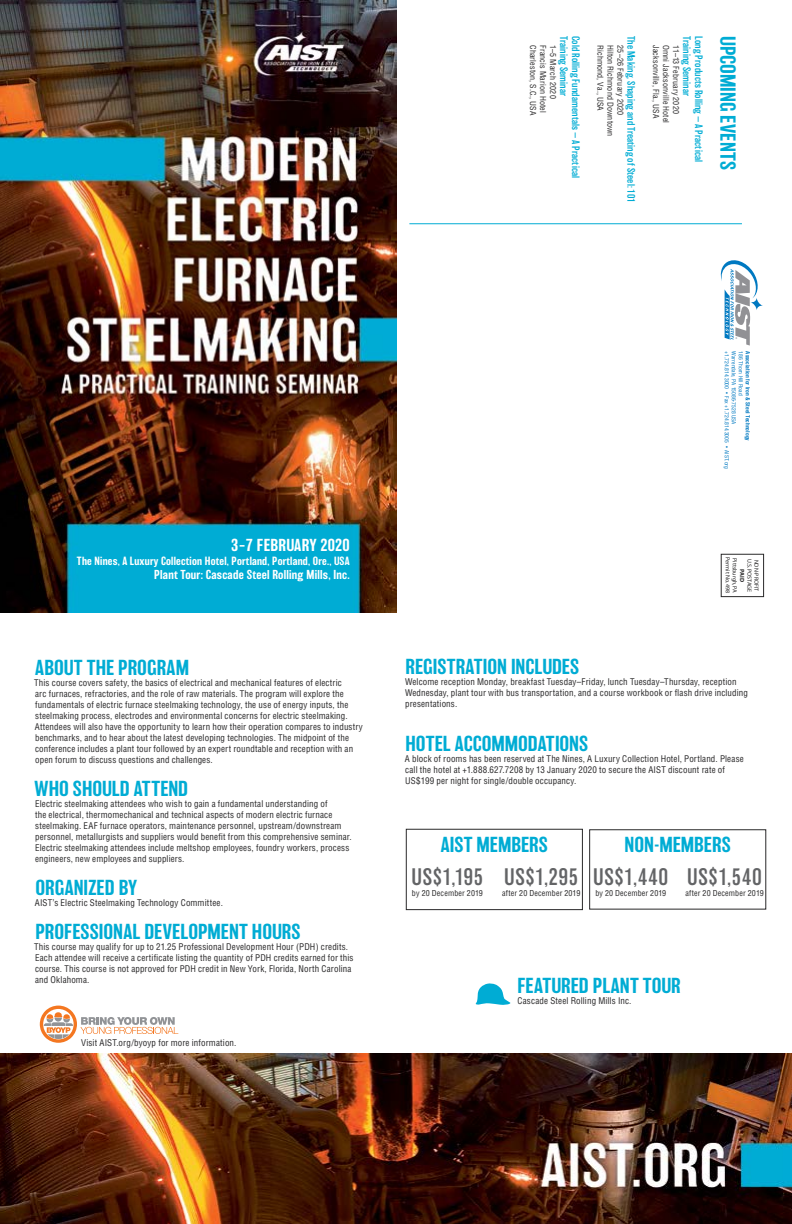
<style>
.page{position:relative;width:792px;height:1224px;background:#fff}
.page>*{position:absolute;margin:0;border:0;box-sizing:border-box;transform-origin:0 0}
.t1{font:300 22px "Balboa";letter-spacing:.025em;color:#636466}
.t2{font:500 20px "Balboa";color:#00acd4}
.t3{font:500 16px "Balboa";letter-spacing:.02em;color:#fff}
.t4{font:500 12px "Balboa";letter-spacing:.02em;color:#fff}
.t5{font:500 11px "Balboa";letter-spacing:.02em;color:#fff}
.t6{font:300 10px "Balboa";letter-spacing:.01em;color:#00acd4}
.t7{font:condensed 9px/11px "Helvetica";letter-spacing:.015em;color:#292829}
.t8{font:condensed 8px "Helvetica";letter-spacing:.02em;color:#292829}
.t9{font:6px "Myriad";color:#292829}
.t10{font:700 6px "Myriad";color:#292829}
.t11{font:condensed 5.6px "Helvetica";color:#0079c1}
.t12{font:700 condensed 5.6px "Helvetica";color:#0079c1}
</style>
<div class="page">
<img style="left:0;top:0;width:396px;height:612px">
<svg style="left:475px;top:983px;width:36px;height:22px"></svg>
<svg style="left:40px;top:1006px;width:138px;height:37px"></svg>
<div style="left:406px;top:829px;width:177px;height:81px;border:1px solid #292829"></div>
<div style="left:721px;top:554px;width:43px;height:43px;border:1px solid #292829"></div>
<svg style="left:721px;top:260px;width:42px;height:86px"></svg>
<hr style="left:409px;top:224px;width:333px;height:1px;background:#00acd4">
<img style="left:0;top:1053px;width:792px;height:171px">
<p class="t6" style="left:569px;top:36px;width:61px;rotate:90deg">Training Seminar</p>
<p class="t6" style="left:581px;top:36px;width:143px;rotate:90deg">Cold Rolling Fundamentals — A Practical</p>
<p class="t8" style="left:538px;top:45px;width:72px;rotate:90deg">Charleston, S.C., USA</p>
<p class="t8" style="left:548px;top:45px;width:69px;rotate:90deg">Francis Marion Hotel</p>
<p class="t8" style="left:558px;top:45px;width:55px;rotate:90deg">1–5 March 2020</p>
<p class="t6" style="left:637px;top:36px;width:168px;rotate:90deg">The Making, Shaping and Treating of Steel: 101</p>
<p class="t8" style="left:606px;top:45px;width:67px;rotate:90deg">Richmond, Va., USA</p>
<p class="t8" style="left:616px;top:45px;width:93px;rotate:90deg">Hilton Richmond Downtown</p>
<p class="t8" style="left:626px;top:45px;width:72px;rotate:90deg">25–26 February 2020</p>
<p class="t6" style="left:692px;top:36px;width:61px;rotate:90deg">Training Seminar</p>
<p class="t6" style="left:704px;top:36px;width:127px;rotate:90deg">Long Products Rolling — A Practical</p>
<h2 class="t2" style="left:739px;top:36px;width:135px;rotate:90deg">UPCOMING EVENTS</h2>
<p class="t8" style="left:661px;top:45px;width:75px;rotate:90deg">Jacksonville, Fla., USA</p>
<p class="t8" style="left:671px;top:45px;width:80px;rotate:90deg">Omni Jacksonville Hotel</p>
<p class="t8" style="left:681px;top:45px;width:70px;rotate:90deg">11–13 February 2020</p>
<h3 class="t3" style="left:231px;top:537px;width:120px">3–7 FEBRUARY 2020</h3>
<p class="t5" style="left:77px;top:555px;width:274px">The Nines, A Luxury Collection Hotel, Portland, Portland, Ore., USA</p>
<h3 class="t4" style="left:154px;top:568px;width:197px">Plant Tour: Cascade Steel Rolling Mills, Inc.</h3>
<h2 class="t2" style="left:35px;top:656px;width:155px">ABOUT THE PROGRAM</h2>
<p class="t7" style="left:34px;top:677px;width:330px">This course covers safety, the basics of electrical and mechanical features of electric<br>arc furnaces, refractories, and the role of raw materials. The program will explore the fundamentals of electric furnace steelmaking technology, the use of energy inputs, the steelmaking process, electrodes and environmental concerns for electric steelmaking.<br>Attendees will also have the opportunity to learn how their operation compares to industry benchmarks, and to hear about the latest developing technologies. The midpoint of the conference includes a plant tour followed by an expert roundtable and reception with an open forum to discuss questions and challenges.</p>
<h2 class="t2" style="left:35px;top:777px;width:155px">WHO SHOULD ATTEND</h2>
<p class="t7" style="left:35px;top:798px;width:318px">Electric steelmaking attendees who wish to gain a fundamental understanding of<br>the electrical, thermomechanical and technical aspects of modern electric furnace steelmaking. EAF furnace operators, maintenance personnel, upstream/downstream personnel, metallurgists and suppliers would benefit from this comprehensive seminar.<br>Electric steelmaking attendees include meltshop employees, foundry workers, process engineers, new employees and suppliers.</p>
<h2 class="t2" style="left:35px;top:876px;width:103px">ORGANIZED BY</h2>
<p class="t7" style="left:35px;top:897px;width:190px">AIST’s Electric Steelmaking Technology Committee.</p>
<h2 class="t2" style="left:35px;top:920px;width:267px">PROFESSIONAL DEVELOPMENT HOURS</h2>
<p class="t7" style="left:34px;top:941px;width:321px">This course may qualify for up to 21.25 Professional Development Hour (PDH) credits.<br>Each attendee will receive a certificate listing the quantity of PDH credits earned for this course. This course is not approved for PDH credit in New York, Florida, North Carolina and Oklahoma.</p>
<p class="t7" style="left:81px;top:1037px;width:157px">Visit AIST.org/byoyp for more information.</p>
<p class="t12" style="left:751px;top:351px;width:91px;rotate:90deg">Association for Iron &amp; Steel Technology</p>
<p class="t11" style="left:737px;top:351px;width:74px;rotate:90deg">Warrendale, PA 15086-7528 USA</p>
<p class="t11" style="left:744px;top:351px;width:46px;rotate:90deg">186 Thorn Hill Road</p>
<p class="t11" style="left:730px;top:351px;width:119px;rotate:90deg">+1.724.814.3000 • Fax +1.724.814.3005 • AIST.org</p>
<p class="t9" style="left:731px;top:557px;width:38px;rotate:90deg">Permit No. 498</p>
<p class="t9" style="left:738px;top:558px;width:36px;rotate:90deg">Pittsburgh, PA</p>
<p class="t9" style="left:752px;top:559px;width:35px;rotate:90deg">U.S. POSTAGE</p>
<p class="t9" style="left:760px;top:560px;width:33px;rotate:90deg">NON-PROFIT</p>
<p class="t10" style="left:745px;top:569px;width:14px;rotate:90deg">PAID</p>
<h2 class="t2" style="left:406px;top:656px;width:175px">REGISTRATION INCLUDES</h2>
<p class="t7" style="left:405px;top:677px;width:344px">Welcome reception Monday, breakfast Tuesday–Friday, lunch Tuesday–Thursday, reception<br>Wednesday, plant tour with bus transportation, and a course workbook or flash drive including presentations.</p>
<h2 class="t2" style="left:406px;top:733px;width:184px">HOTEL ACCOMMODATIONS</h2>
<p class="t7" style="left:405px;top:754px;width:340px">A block of rooms has been reserved at The Nines, A Luxury Collection Hotel, Portland. Please call the hotel at +1.888.627.7208 by 13 January 2020 to secure the AIST discount rate of<br>US$199 per night for single/double occupancy.</p>
<h2 class="t2" style="left:441px;top:833px;width:109px">AIST MEMBERS</h2>
<h1 class="t1" style="left:412px;top:865px;width:73px">US$1,195</h1>
<p class="t8" style="left:412px;top:888px;width:72px">by 20 December 2019</p>
<h1 class="t1" style="left:504px;top:865px;width:76px">US$1,295</h1>
<p class="t8" style="left:502px;top:888px;width:80px">after 20 December 2019</p>
<h2 class="t2" style="left:625px;top:834px;width:108px">NON-MEMBERS</h2>
<h1 class="t1" style="left:593px;top:865px;width:77px">US$1,440</h1>
<p class="t8" style="left:595px;top:888px;width:72px">by 20 December 2019</p>
<h1 class="t1" style="left:687px;top:865px;width:76px">US$1,540</h1>
<p class="t8" style="left:685px;top:888px;width:80px">after 20 December 2019</p>
<h2 class="t2" style="left:518px;top:974px;width:165px">FEATURED PLANT TOUR</h2>
<p class="t7" style="left:518px;top:995px;width:115px">Cascade Steel Rolling Mills Inc.</p>
</div>
